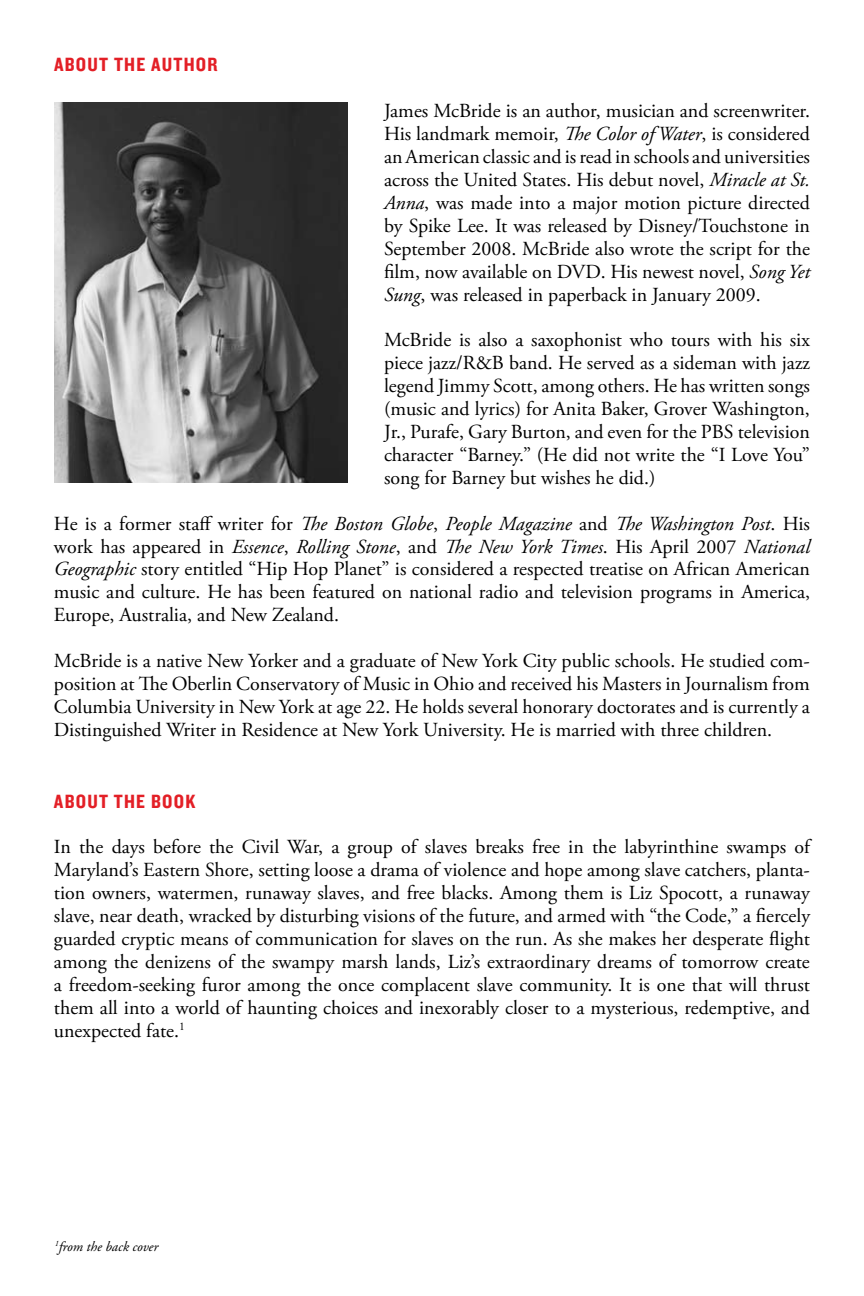
<style>
.page{position:relative;width:864px;height:1296px;background:#fff}
.page>*{position:absolute;margin:0;border:0;box-sizing:border-box;transform-origin:0 0}
.t1{font:20px/23px "Adobe Garamond Pro";color:#000;text-align:justify}
.t2{font:20px "Knockout HTF50 Welterweight";letter-spacing:.06em;color:#e31f26}
.t3{font:italic 14px "Adobe Garamond Pro";color:#000}
.s1{font-style:italic}
</style>
<div class="page">
<img style="left:54px;top:102px;width:294px;height:381px">
<p class="t2" style="left:54px;top:54px;width:165px">ABOUT THE AUTHOR</p>
<p class="t1" style="left:384px;top:100px;width:428px">James McBride is an author, musician and screenwriter.<br>His landmark memoir, <span class="s1">The Color of Water</span>, is considered an American classic and is read in schools and universities across the United States. His debut novel, <span class="s1">Miracle at St.<br>Anna</span>, was made into a major motion picture directed by Spike Lee. It was released by Disney/Touchstone in September 2008. McBride also wrote the script for the film, now available on DVD. His newest novel, <span class="s1">Song Yet Sung</span>, was released in paperback in January 2009.</p>
<p class="t1" style="left:384px;top:329px;width:428px">McBride is also a saxophonist who tours with his six piece jazz/R&amp;B band. He served as a sideman with jazz legend Jimmy Scott, among others. He has written songs (music and lyrics) for Anita Baker, Grover Washington, Jr., Purafe, Gary Burton, and even for the PBS television character “Barney.” (He did not write the “I Love You” song for Barney but wishes he did.)</p>
<p class="t1" style="left:54px;top:513px;width:758px">He is a former staff writer for <span class="s1">The Boston Globe</span>, <span class="s1">People Magazine</span> and <span class="s1">The Washington Post</span>. His work has appeared in <span class="s1">Essence</span>, <span class="s1">Rolling Stone</span>, and <span class="s1">The New York Times</span>. His April 2007 <span class="s1">National Geographic</span> story entitled “Hip Hop Planet” is considered a respected treatise on African American music and culture. He has been featured on national radio and television programs in America, Europe, Australia, and New Zealand.</p>
<p class="t1" style="left:54px;top:650px;width:758px">McBride is a native New Yorker and a graduate of New York City public schools. He studied com&shy;position at The Oberlin Conservatory of Music in Ohio and received his Masters in Journalism from Columbia University in New York at age 22. He holds several honorary doctorates and is currently a Distinguished Writer in Residence at New York University. He is married with three children.</p>
<p class="t2" style="left:54px;top:791px;width:143px">ABOUT THE BOOK</p>
<p class="t1" style="left:54px;top:836px;width:758px">In the days before the Civil War, a group of slaves breaks free in the labyrinthine swamps of Maryland’s Eastern Shore, setting loose a drama of violence and hope among slave catchers, planta&shy;tion owners, watermen, runaway slaves, and free blacks. Among them is Liz Spocott, a runaway slave, near death, wracked by disturbing visions of the future, and armed with “the Code,” a fiercely guarded cryptic means of communication for slaves on the run. As she makes her desperate flight among the denizens of the swampy marsh lands, Liz’s extraordinary dreams of tomorrow create a freedom-seeking furor among the once complacent slave community. It is one that will thrust them all into a world of haunting choices and inexorably closer to a mysterious, redemptive, and unexpected fate.<sup>1</sup></p>
<p class="t3" style="left:55px;top:1238px;width:105px"><sup>1</sup>from the back cover</p>
</div>
